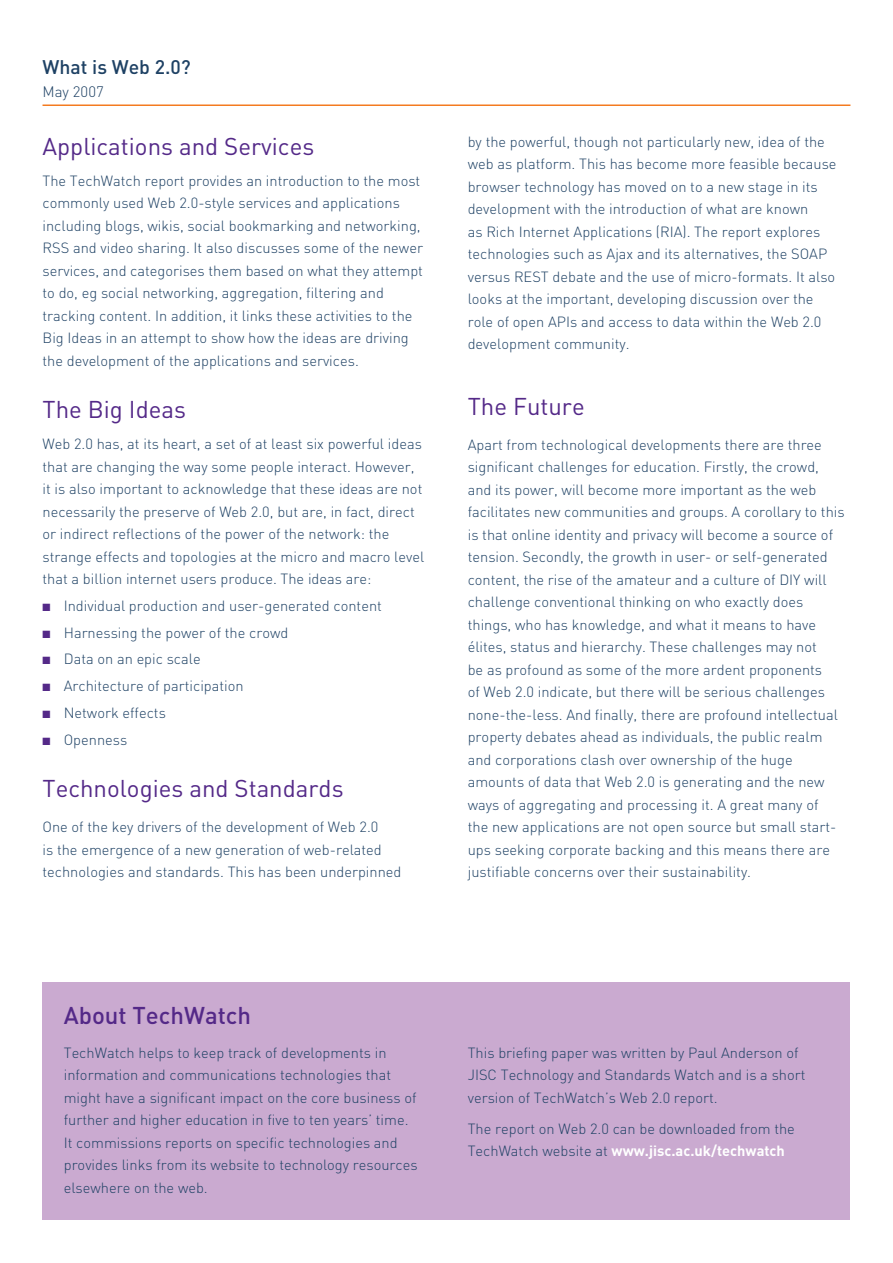
<style>
.page{position:relative;width:893px;height:1263px;background:#fff}
.page>*{position:absolute;margin:0;border:0;box-sizing:border-box;transform-origin:0 0}
.t1{font:24px "JISC";color:#542988}
.t2{font:500 24px "JISC";color:#542988}
.t3{font:500 19.5px "JISC";color:#1e4164}
.t4{font:300 15px "JISC";color:#1e4164}
.t5{font:300 14.7px/22.5px "JISC";color:#1e4164}
.t6{font:10.5px "Zapf Dingbats";color:#542988}
.s1{font-weight:700;color:#fff}
</style>
<div class="page">
<hr style="left:43px;top:104px;width:807px;height:2px;background:#f47b20">
<div style="left:43px;top:982px;width:807px;height:238px;background:#caaad0"></div>
<h2 class="t3" style="left:43px;top:55px;width:150px">What is Web 2.0?</h2>
<p class="t4" style="left:43px;top:82px;width:63px">May 2007</p>
<h1 class="t1" style="left:43px;top:131px;width:273px">Applications and Services</h1>
<p class="t5" style="left:43px;top:169px;width:382px">The TechWatch report provides an introduction to the most commonly used Web 2.0-style services and applications including blogs, wikis, social bookmarking and networking, RSS and video sharing. It also discusses some of the newer services, and categorises them based on what they attempt to do, eg social networking, aggregation, filtering and tracking content. In addition, it links these activities to the Big Ideas in an attempt to show how the ideas are driving the development of the applications and services.</p>
<h1 class="t1" style="left:43px;top:394px;width:145px">The Big Ideas</h1>
<p class="t5" style="left:43px;top:432px;width:383px">Web 2.0 has, at its heart, a set of at least six powerful ideas that are changing the way some people interact. However, it is also important to acknowledge that these ideas are not necessarily the preserve of Web 2.0, but are, in fact, direct or indirect reflections of the power of the network: the strange effects and topologies at the micro and macro level that a billion internet users produce. The ideas are:</p>
<p class="t5" style="left:64px;top:592px;width:320px;line-height:26.7px">Individual production and user-generated content<br>Harnessing the power of the crowd<br>Data on an epic scale<br>Architecture of participation<br>Network effects<br>Openness</p>
<h1 class="t1" style="left:43px;top:773px;width:303px">Technologies and Standards</h1>
<p class="t5" style="left:43px;top:816px;width:360px">One of the key drivers of the development of Web 2.0<br>is the emergence of a new generation of web-related technologies and standards. This has been underpinned</p>
<p class="t6" style="left:43px;top:602px;width:9px">■</p>
<p class="t6" style="left:43px;top:629px;width:9px">■</p>
<p class="t6" style="left:43px;top:656px;width:9px">■</p>
<p class="t6" style="left:43px;top:682px;width:9px">■</p>
<p class="t6" style="left:43px;top:709px;width:9px">■</p>
<p class="t6" style="left:43px;top:736px;width:9px">■</p>
<p class="t5" style="left:468px;top:130px;width:370px">by the powerful, though not particularly new, idea of the web as platform. This has become more feasible because browser technology has moved on to a new stage in its development with the introduction of what are known<br>as Rich Internet Applications (RIA). The report explores technologies such as Ajax and its alternatives, the SOAP versus REST debate and the use of micro-formats. It also looks at the important, developing discussion over the role of open APIs and access to data within the Web 2.0 development community.</p>
<h1 class="t1" style="left:468px;top:391px;width:119px">The Future</h1>
<p class="t5" style="left:468px;top:433px;width:378px">Apart from technological developments there are three significant challenges for education. Firstly, the crowd, and its power, will become more important as the web facilitates new communities and groups. A corollary to this is that online identity and privacy will become a source of tension. Secondly, the growth in user- or self-generated content, the rise of the amateur and a culture of DIY will challenge conventional thinking on who exactly does things, who has knowledge, and what it means to have élites, status and hierarchy. These challenges may not<br>be as profound as some of the more ardent proponents<br>of Web 2.0 indicate, but there will be serious challenges none-the-less. And finally, there are profound intellectual property debates ahead as individuals, the public realm and corporations clash over ownership of the huge amounts of data that Web 2.0 is generating and the new ways of aggregating and processing it. A great many of<br>the new applications are not open source but small start&shy;ups seeking corporate backing and this means there are justifiable concerns over their sustainability.</p>
<h1 class="t2" style="left:64px;top:1000px;width:189px">About TechWatch</h1>
<p class="t5" style="left:64px;top:1041px;width:355px">TechWatch helps to keep track of developments in information and communications technologies that might have a significant impact on the core business of further and higher education in five to ten years’ time.<br>It commissions reports on specific technologies and provides links from its website to technology resources elsewhere on the web.</p>
<p class="t5" style="left:468px;top:1041px;width:339px">This briefing paper was written by Paul Anderson of<br>JISC Technology and Standards Watch and is a short version of TechWatch’s Web 2.0 report.</p>
<p class="t5" style="left:468px;top:1117px;width:329px">The report on Web 2.0 can be downloaded from the<br>TechWatch website at <span class="s1">www.jisc.ac.uk/techwatch</span></p>
</div>
